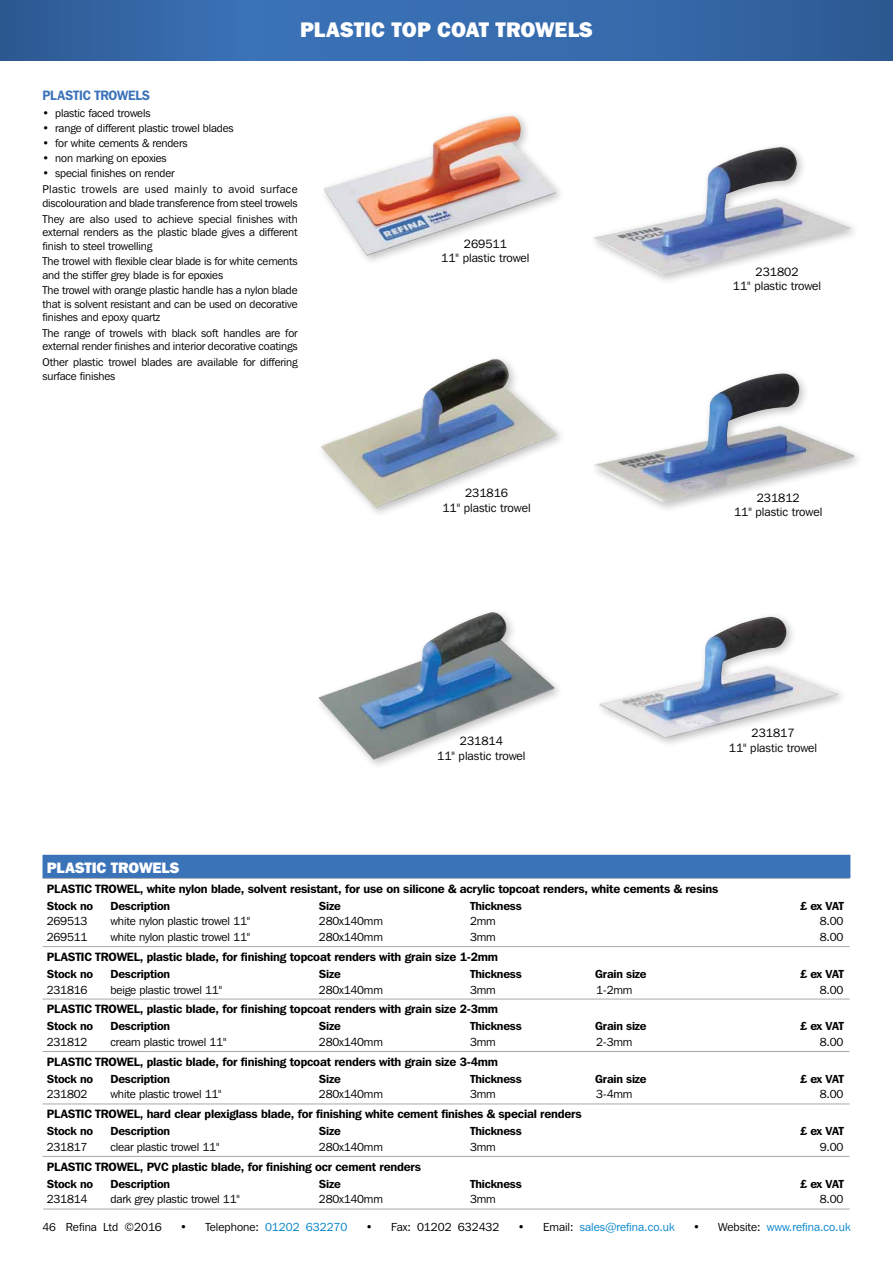
<style>
.page{position:relative;width:893px;height:1263px;background:#fff}
.page>*{position:absolute;margin:0;border:0;box-sizing:border-box;transform-origin:0 0}
.t1{font:800 21px "Franklin Gothic IT Cby BT";color:#fff}
.t2{font:800 15px "Franklin Gothic IT Cby BT";letter-spacing:-.01em;color:#fff}
.t3{font:600 13.5px "Franklin Gothic IT Cby BT";color:#3b73b9;scale:.95 1}
.t4{font:600 12px "Franklin Gothic IT Cby BT";letter-spacing:-.015em;color:#000}
.t5{font:12px/14.4px "Franklin Gothic IT Cby BT";color:#000;text-align:center}
.t6{font:11.7px "Franklin Gothic IT Cby BT";letter-spacing:-.015em;color:#000}
.t7{font:600 11.7px "Franklin Gothic IT Cby BT";letter-spacing:-.015em;color:#000}
.t8{font:11.7px "Franklin Gothic IT Cby BT";color:#0083ca}
.t9{font:11.25px/13.5px "Franklin Gothic IT Cby BT";letter-spacing:-.01em;color:#000}
.t10{font:11.25px/16.5px "Franklin Gothic IT Cby BT";letter-spacing:.03em;color:#000}
.s1{color:#0083ca}
.s2{color:#000}
</style>
<div class="page">
<hr style="left:43px;top:1209px;width:807px;height:1px;background:#a7a9ac">
<svg style="left:0;top:0;width:893px;height:60px;background:#3567a8"></svg>
<div style="left:43px;top:855px;width:807px;height:23px;background:#3b73b9"></div>
<hr style="left:43px;top:878px;width:807px;height:1px;background:#a7a9ac">
<hr style="left:43px;top:946px;width:807px;height:1px;background:#a7a9ac">
<hr style="left:43px;top:999px;width:807px;height:1px;background:#a7a9ac">
<hr style="left:43px;top:1051px;width:807px;height:1px;background:#a7a9ac">
<hr style="left:43px;top:1103px;width:807px;height:1px;background:#a7a9ac">
<hr style="left:43px;top:1156px;width:807px;height:1px;background:#a7a9ac">
<img style="left:324px;top:115px;width:232px;height:141px">
<img style="left:319px;top:612px;width:235px;height:148px">
<img style="left:321px;top:359px;width:236px;height:149px">
<img style="left:599px;top:617px;width:239px;height:121px">
<img style="left:594px;top:373px;width:260px;height:130px">
<img style="left:593px;top:147px;width:258px;height:128px">
<h1 class="t1" style="left:300px;top:16px;width:294px">PLASTIC TOP COAT TROWELS</h1>
<p class="t3" style="left:43px;top:87px;width:17px">Plastic</p>
<p class="t3" style="left:94px;top:87px;width:16px">Trowels</p>
<p class="t9" style="left:43px;top:106px;width:109px">• plastic faced trowels</p>
<p class="t9" style="left:43px;top:121px;width:193px">• range of different plastic trowel blades</p>
<p class="t9" style="left:43px;top:136px;width:147px">• for white cements &amp; renders</p>
<p class="t9" style="left:43px;top:151px;width:126px">• non marking on epoxies</p>
<p class="t10" style="left:43px;top:165px;width:257px">• special finishes on render<br>Plastic trowels are used mainly to avoid surface</p>
<p class="t9" style="left:43px;top:195px;width:257px;line-height:15.6px">discolouration and blade transference from steel trowels<br>They are also used to achieve special finishes with</p>
<p class="t9" style="left:43px;top:225px;width:257px">external renders as the plastic blade gives a different finish to steel trowelling</p>
<p class="t9" style="left:43px;top:254px;width:257px">The trowel with flexible clear blade is for white cements and the stiffer grey blade is for epoxies</p>
<p class="t9" style="left:43px;top:283px;width:257px;text-align:justify">The trowel with orange plastic handle has a nylon blade that is solvent resistant and can be used on decorative finishes and epoxy quartz</p>
<p class="t9" style="left:43px;top:326px;width:257px">The range of trowels with black soft handles are for external render finishes and interior decorative coatings</p>
<p class="t9" style="left:43px;top:355px;width:257px">Other plastic trowel blades are available for differing surface finishes</p>
<p class="t5" style="left:441px;top:236px;width:90px">269511<br>11" plastic trowel</p>
<p class="t5" style="left:733px;top:264px;width:90px">231802<br>11" plastic trowel</p>
<p class="t5" style="left:442px;top:486px;width:90px">231816<br>11" plastic trowel</p>
<p class="t5" style="left:734px;top:490px;width:90px">231812<br>11" plastic trowel</p>
<p class="t5" style="left:437px;top:734px;width:90px">231814<br>11" plastic trowel</p>
<p class="t5" style="left:729px;top:726px;width:90px">231817<br>11" plastic trowel</p>
<h2 class="t2" style="left:47px;top:858px;width:134px">PLASTIC TROWELS</h2>
<p class="t4" style="left:47px;top:881px;width:673px">PLASTIC TROWEL, white nylon blade, solvent resistant, for use on silicone &amp; acrylic topcoat renders, white cements &amp; resins</p>
<p class="t7" style="left:47px;top:898px;width:48px">Stock no</p>
<p class="t7" style="left:111px;top:898px;width:61px">Description</p>
<p class="t7" style="left:319px;top:898px;width:23px">Size</p>
<p class="t7" style="left:470px;top:898px;width:53px">Thickness</p>
<p class="t7" style="left:800px;top:898px;width:46px">£ ex VAT</p>
<p class="t6" style="left:47px;top:914px;width:42px">269513</p>
<p class="t6" style="left:111px;top:914px;width:141px">white nylon plastic trowel 11"</p>
<p class="t6" style="left:319px;top:914px;width:66px">280x140mm</p>
<p class="t6" style="left:470px;top:914px;width:27px">2mm</p>
<p class="t6" style="left:820px;top:914px;width:25px">8.00</p>
<p class="t6" style="left:47px;top:930px;width:42px">269511</p>
<p class="t6" style="left:111px;top:930px;width:141px">white nylon plastic trowel 11"</p>
<p class="t6" style="left:319px;top:930px;width:66px">280x140mm</p>
<p class="t6" style="left:470px;top:930px;width:27px">3mm</p>
<p class="t6" style="left:820px;top:930px;width:25px">8.00</p>
<p class="t4" style="left:47px;top:949px;width:453px">PLASTIC TROWEL, plastic blade, for finishing topcoat renders with grain size 1-2mm</p>
<p class="t7" style="left:47px;top:966px;width:48px">Stock no</p>
<p class="t7" style="left:111px;top:966px;width:61px">Description</p>
<p class="t7" style="left:319px;top:966px;width:23px">Size</p>
<p class="t7" style="left:470px;top:966px;width:53px">Thickness</p>
<p class="t7" style="left:595px;top:966px;width:53px">Grain size</p>
<p class="t7" style="left:800px;top:966px;width:46px">£ ex VAT</p>
<p class="t6" style="left:47px;top:982px;width:42px">231816</p>
<p class="t6" style="left:111px;top:982px;width:113px">beige plastic trowel 11"</p>
<p class="t6" style="left:319px;top:982px;width:66px">280x140mm</p>
<p class="t6" style="left:470px;top:982px;width:27px">3mm</p>
<p class="t6" style="left:596px;top:982px;width:38px">1-2mm</p>
<p class="t6" style="left:820px;top:982px;width:25px">8.00</p>
<p class="t4" style="left:47px;top:1002px;width:453px">PLASTIC TROWEL, plastic blade, for finishing topcoat renders with grain size 2-3mm</p>
<p class="t7" style="left:47px;top:1019px;width:48px">Stock no</p>
<p class="t7" style="left:111px;top:1019px;width:61px">Description</p>
<p class="t7" style="left:319px;top:1019px;width:23px">Size</p>
<p class="t7" style="left:470px;top:1019px;width:53px">Thickness</p>
<p class="t7" style="left:595px;top:1019px;width:53px">Grain size</p>
<p class="t7" style="left:800px;top:1019px;width:46px">£ ex VAT</p>
<p class="t6" style="left:47px;top:1035px;width:42px">231812</p>
<p class="t6" style="left:111px;top:1035px;width:117px">cream plastic trowel 11"</p>
<p class="t6" style="left:319px;top:1035px;width:66px">280x140mm</p>
<p class="t6" style="left:470px;top:1035px;width:27px">3mm</p>
<p class="t6" style="left:596px;top:1035px;width:38px">2-3mm</p>
<p class="t6" style="left:820px;top:1035px;width:25px">8.00</p>
<p class="t4" style="left:47px;top:1054px;width:453px">PLASTIC TROWEL, plastic blade, for finishing topcoat renders with grain size 3-4mm</p>
<p class="t7" style="left:47px;top:1071px;width:48px">Stock no</p>
<p class="t7" style="left:111px;top:1071px;width:61px">Description</p>
<p class="t7" style="left:319px;top:1071px;width:23px">Size</p>
<p class="t7" style="left:470px;top:1071px;width:53px">Thickness</p>
<p class="t7" style="left:595px;top:1071px;width:53px">Grain size</p>
<p class="t7" style="left:800px;top:1071px;width:46px">£ ex VAT</p>
<p class="t6" style="left:47px;top:1087px;width:42px">231802</p>
<p class="t6" style="left:111px;top:1087px;width:113px">white plastic trowel 11"</p>
<p class="t6" style="left:319px;top:1087px;width:66px">280x140mm</p>
<p class="t6" style="left:470px;top:1087px;width:27px">3mm</p>
<p class="t6" style="left:596px;top:1087px;width:38px">3-4mm</p>
<p class="t6" style="left:820px;top:1087px;width:25px">8.00</p>
<p class="t4" style="left:47px;top:1106px;width:536px">PLASTIC TROWEL, hard clear plexiglass blade, for finishing white cement finishes &amp; special renders</p>
<p class="t7" style="left:47px;top:1124px;width:48px">Stock no</p>
<p class="t7" style="left:111px;top:1124px;width:61px">Description</p>
<p class="t7" style="left:319px;top:1124px;width:23px">Size</p>
<p class="t7" style="left:470px;top:1124px;width:53px">Thickness</p>
<p class="t7" style="left:800px;top:1124px;width:46px">£ ex VAT</p>
<p class="t6" style="left:47px;top:1140px;width:42px">231817</p>
<p class="t6" style="left:111px;top:1140px;width:110px">clear plastic trowel 11"</p>
<p class="t6" style="left:319px;top:1140px;width:66px">280x140mm</p>
<p class="t6" style="left:470px;top:1140px;width:27px">3mm</p>
<p class="t6" style="left:820px;top:1140px;width:25px">9.00</p>
<p class="t4" style="left:47px;top:1159px;width:376px">PLASTIC TROWEL, PVC plastic blade, for finishing ocr cement renders</p>
<p class="t7" style="left:47px;top:1176px;width:48px">Stock no</p>
<p class="t7" style="left:111px;top:1176px;width:61px">Description</p>
<p class="t7" style="left:319px;top:1176px;width:23px">Size</p>
<p class="t7" style="left:470px;top:1176px;width:53px">Thickness</p>
<p class="t7" style="left:800px;top:1176px;width:46px">£ ex VAT</p>
<p class="t6" style="left:47px;top:1192px;width:42px">231814</p>
<p class="t6" style="left:111px;top:1192px;width:131px">dark grey plastic trowel 11"</p>
<p class="t6" style="left:319px;top:1192px;width:66px">280x140mm</p>
<p class="t6" style="left:470px;top:1192px;width:27px">3mm</p>
<p class="t6" style="left:820px;top:1192px;width:25px">8.00</p>
<p class="t9" style="left:43px;top:1220px;width:15px">46</p>
<p class="t6" style="left:66px;top:1220px;width:97px">Refina Ltd ©2016</p>
<p class="t6" style="left:180px;top:1220px;width:169px">• Telephone: <span class="s1">01202 632270</span></p>
<p class="t6" style="left:366px;top:1220px;width:135px">• Fax: 01202 632432</p>
<p class="t8" style="left:518px;top:1220px;width:158px"><span class="s2">• Email:</span> sales@refina.co.uk</p>
<p class="t8" style="left:693px;top:1220px;width:159px"><span class="s2">• Website:</span> www.refina.co.uk</p>
</div>
